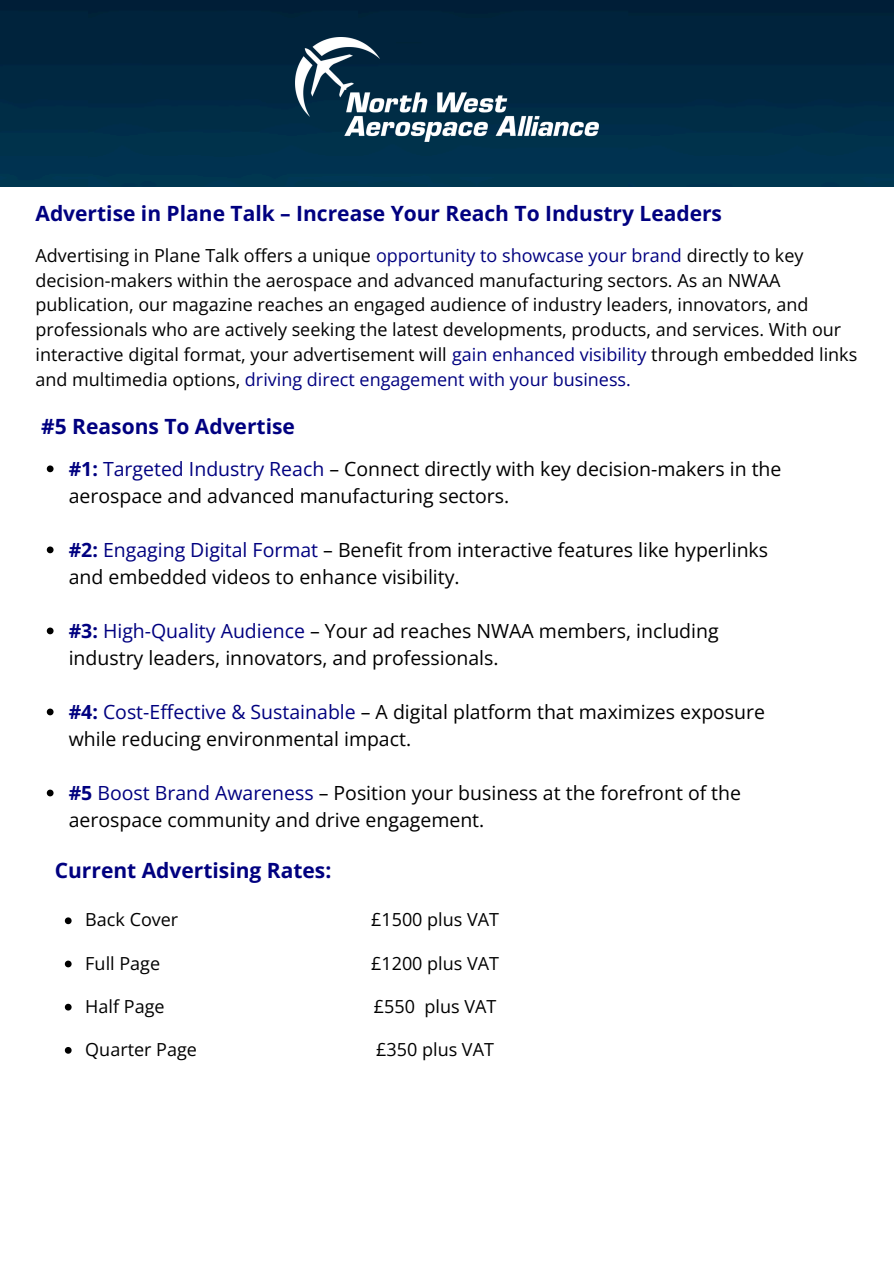
<style>
.page{position:relative;width:894px;height:1264px;background:#fff}
.page>*{position:absolute;margin:0;border:0;box-sizing:border-box;transform-origin:0 0}
.t1{font:700 21px "Open Sans";color:#000080}
.t2{font:19.5px/27px "Open Sans";color:#000}
.t3{font:18px/24.8px "Open Sans";color:#000}
.s1{color:#000080}
.s2{font-weight:700;color:#000080}
</style>
<div class="page">
<img style="left:0;top:0;width:893px;height:187px">
<img style="left:295px;top:38px;width:303px;height:103px">
<svg style="left:47px;top:465px;width:7px;height:7px"></svg>
<svg style="left:47px;top:546px;width:7px;height:7px"></svg>
<svg style="left:47px;top:627px;width:7px;height:7px"></svg>
<svg style="left:47px;top:708px;width:7px;height:7px"></svg>
<svg style="left:47px;top:789px;width:7px;height:7px"></svg>
<svg style="left:65px;top:917px;width:7px;height:7px"></svg>
<svg style="left:65px;top:960px;width:7px;height:7px"></svg>
<svg style="left:65px;top:1003px;width:7px;height:7px"></svg>
<svg style="left:65px;top:1047px;width:7px;height:6px"></svg>
<h2 class="t1" style="left:36px;top:198px;width:687px">Advertise in Plane Talk – Increase Your Reach To Industry Leaders</h2>
<p class="t3" style="left:36px;top:242px;width:823px">Advertising in Plane Talk offers a unique <span class="s1">opportunity to showcase your brand</span> directly to key decision-makers within the aerospace and advanced manufacturing sectors. As an NWAA publication, our magazine reaches an engaged audience of industry leaders, innovators, and professionals who are actively seeking the latest developments, products, and services. With our interactive digital format, your advertisement will <span class="s1">gain enhanced visibility</span> through embedded links and multimedia options, <span class="s1">driving direct engagement with your business.</span></p>
<p class="t1" style="left:41px;top:411px;width:255px">#5 Reasons To Advertise</p>
<h2 class="t2" style="left:69px;top:454px;width:714px"><span class="s2">#1:</span> <span class="s1">Targeted Industry Reach</span> – Connect directly with key decision-makers in the aerospace and advanced manufacturing sectors.</h2>
<p class="t2" style="left:69px;top:535px;width:700px"><span class="s2">#2:</span> <span class="s1">Engaging Digital Format</span> – Benefit from interactive features like hyperlinks and embedded videos to enhance visibility.</p>
<p class="t2" style="left:69px;top:616px;width:651px"><span class="s2">#3:</span> <span class="s1">High-Quality Audience</span> – Your ad reaches NWAA members, including industry leaders, innovators, and professionals.</p>
<p class="t2" style="left:69px;top:697px;width:697px"><span class="s2">#4:</span> <span class="s1">Cost-Effective &amp; Sustainable</span> – A digital platform that maximizes exposure while reducing environmental impact.</p>
<p class="t2" style="left:69px;top:778px;width:673px"><span class="s2">#5</span> <span class="s1">Boost Brand Awareness</span> – Position your business at the forefront of the aerospace community and drive engagement.</p>
<p class="t1" style="left:55px;top:855px;width:278px">Current Advertising Rates:</p>
<h2 class="t3" style="left:85px;top:907px;width:94px">Back Cover</h2>
<p class="t3" style="left:371px;top:907px;width:129px">£1500 plus VAT</p>
<p class="t3" style="left:85px;top:950px;width:76px">Full Page</p>
<p class="t3" style="left:371px;top:950px;width:129px">£1200 plus VAT</p>
<p class="t3" style="left:85px;top:993px;width:81px">Half Page</p>
<p class="t3" style="left:374px;top:993px;width:124px">£550 plus VAT</p>
<p class="t3" style="left:85px;top:1036px;width:113px">Quarter Page</p>
<p class="t3" style="left:376px;top:1036px;width:119px">£350 plus VAT</p>
</div>
